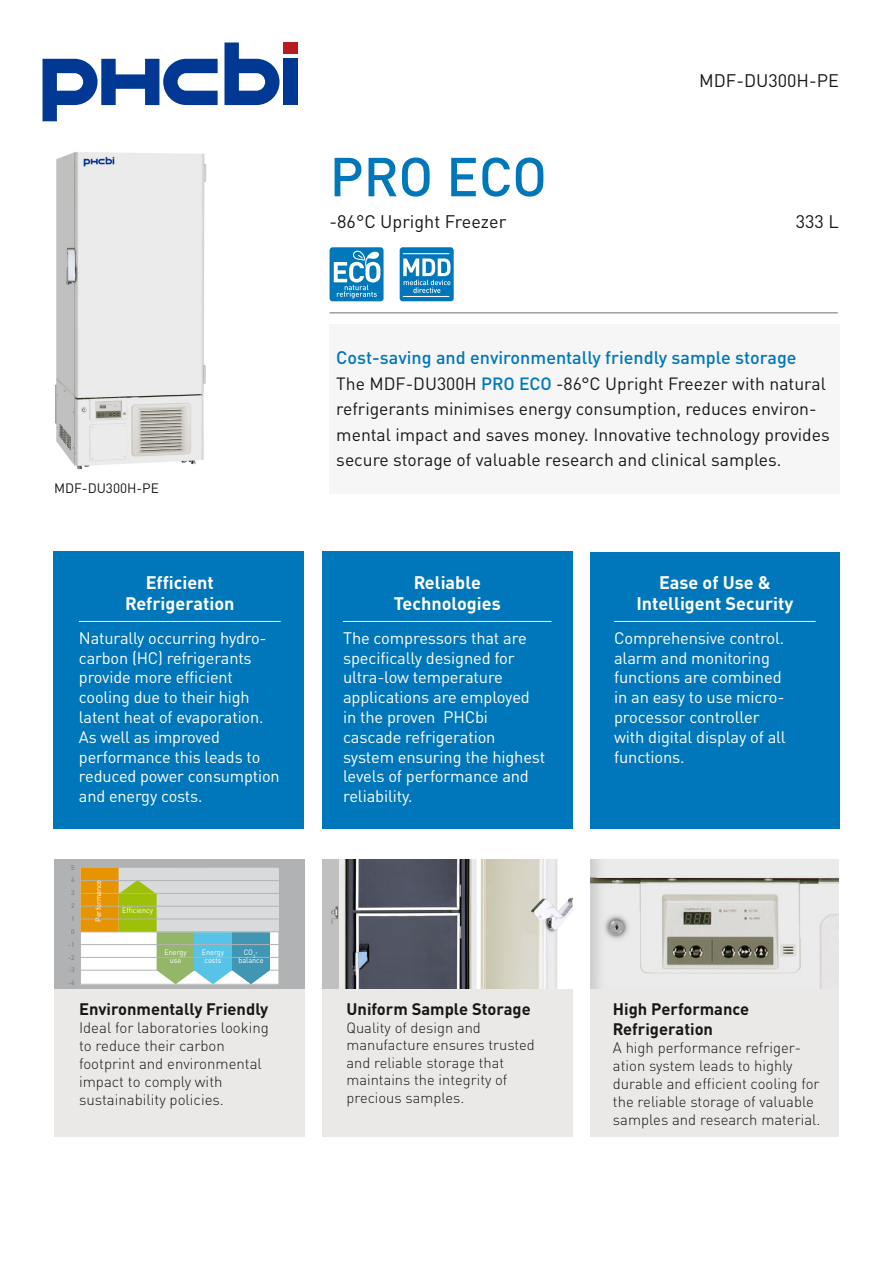
<style>
.page{position:relative;width:893px;height:1263px;background:#fff}
.page>*{position:absolute;margin:0;border:0;box-sizing:border-box;transform-origin:0 0}
.t1{font:500 54px "DINOT";letter-spacing:-.005em;color:#0077ba}
.t2{font:700 18px/21.6px "DINOT";color:#fff;text-align:center}
.t3{font:500 18px "DINOT";color:#0077ba}
.t4{font:18px "DINOT";color:#181716}
.t5{font:17.55px/25.5px "DINOT";color:#181716}
.t6{font:16.5px/19.8px "DINOT";letter-spacing:-.01em;color:#fff}
.t7{font:700 16.5px/19.8px "DINOT";color:#181716}
.t8{font:300 15px/18px "DINOT";color:#181716}
.t9{font:300 14.7px/17.7px "DINOT";color:#181716}
.t10{font:13.5px "DINOT";color:#181716}
.t11{font:7.65px/7.6px "DINOT";color:#fff;text-align:center;scale:.95 1}
.t12{font:6.75px/12.9px "DINOT";color:#707172;text-align:center}
.s1{font-weight:500;color:#0077ba}
</style>
<div class="page">
<div style="left:283px;top:59px;width:15px;height:46px;background:#003894"></div>
<svg style="left:43px;top:59px;width:175px;height:62px"></svg>
<svg style="left:224px;top:43px;width:56px;height:62px"></svg>
<div style="left:283px;top:43px;width:15px;height:11px;background:#b81c22"></div>
<div style="left:330px;top:324px;width:510px;height:169px;background:#f6f6f6"></div>
<hr style="left:330px;top:313px;width:508px;height:1px;background:#6e6e6e">
<div style="left:53px;top:551px;width:251px;height:278px;background:#0077ba"></div>
<div style="left:54px;top:859px;width:250px;height:278px;background:#ebe9e8"></div>
<div style="left:322px;top:859px;width:250px;height:278px;background:#ebe9e8"></div>
<div style="left:590px;top:859px;width:249px;height:278px;background:#ebe9e8"></div>
<div style="left:322px;top:551px;width:250px;height:278px;background:#0077ba"></div>
<div style="left:590px;top:552px;width:249px;height:276px;background:#0077ba"></div>
<hr style="left:79px;top:621px;width:202px;height:1px;background:#fff">
<svg style="left:330px;top:247px;width:54px;height:54px"></svg>
<hr style="left:343px;top:621px;width:208px;height:1px;background:#fff">
<hr style="left:614px;top:621px;width:202px;height:1px;background:#fff">
<svg style="left:400px;top:247px;width:54px;height:54px"></svg>
<hr style="left:403px;top:253px;width:46px;height:1px;background:#fff">
<hr style="left:403px;top:296px;width:46px;height:1px;background:#fff">
<img style="left:322px;top:859px;width:250px;height:129px">
<div style="left:54px;top:859px;width:250px;height:130px;background:#b1b2b3"></div>
<div style="left:80px;top:868px;width:199px;height:64px;background:#d9dadb"></div>
<svg style="left:81px;top:868px;width:189px;height:116px"></svg>
<hr style="left:81px;top:957px;width:198px;height:1px;background:#b1b3b4">
<hr style="left:81px;top:944px;width:198px;height:1px;background:#b1b3b4">
<hr style="left:81px;top:931px;width:198px;height:1px;background:#b1b3b4">
<hr style="left:81px;top:919px;width:198px;height:1px;background:#b1b3b4">
<hr style="left:81px;top:906px;width:198px;height:1px;background:#b1b3b4">
<hr style="left:81px;top:893px;width:198px;height:1px;background:#b1b3b4">
<hr style="left:81px;top:880px;width:198px;height:1px;background:#b1b3b4">
<img style="left:590px;top:859px;width:249px;height:129px">
<img style="left:55px;top:152px;width:152px;height:318px">
<p class="t10" style="left:54px;top:480px;width:106px">MDF-DU300H-PE</p>
<p class="t2" style="left:125px;top:571px;width:111px">Efficient<br>Refrigeration</p>
<p class="t6" style="left:79px;top:628px;width:202px">Naturally occurring hydro&shy;carbon (HC) refrigerants provide more efficient cooling due to their high latent heat of evaporation.<br>As well as improved performance this leads to reduced power consumption and energy costs.</p>
<p class="t12" style="left:68px;top:860px;width:8px">5<br>4<br>3<br>2<br>1<br>0 -1 -2 -3 -4</p>
<p class="t11" style="left:94px;top:922px;width:46px;rotate:-90deg">Performance</p>
<p class="t11" style="left:122px;top:906px;width:34px">Efficiency</p>
<p class="t11" style="left:164px;top:948px;width:25px">Energy use</p>
<p class="t11" style="left:202px;top:948px;width:25px">Energy costs</p>
<p class="t11" style="left:238px;top:948px;width:28px">CO<sub>2</sub>- balance</p>
<p class="t7" style="left:79px;top:998px;width:191px">Environmentally Friendly</p>
<p class="t8" style="left:79px;top:1018px;width:191px">Ideal for laboratories looking to reduce their carbon footprint and environmental impact to comply with sustainability policies.</p>
<h1 class="t1" style="left:330px;top:142px;width:219px">PRO ECO</h1>
<p class="t4" style="left:330px;top:210px;width:178px">-86°C Upright Freezer</p>
<p class="t4" style="left:699px;top:69px;width:141px">MDF-DU300H-PE</p>
<p class="t4" style="left:796px;top:210px;width:44px">333 L</p>
<p class="t3" style="left:336px;top:346px;width:462px">Cost-saving and environmentally friendly sample storage</p>
<p class="t5" style="left:336px;top:371px;width:495px">The MDF-DU300H <span class="s1">PRO ECO</span> -86°C Upright Freezer with natural refrigerants minimises energy consumption, reduces environ&shy;mental impact and saves money. Innovative technology provides secure storage of valuable research and clinical samples.</p>
<p class="t2" style="left:394px;top:571px;width:109px">Reliable<br>Technologies</p>
<p class="t6" style="left:343px;top:628px;width:204px">The compressors that are specifically designed for ultra-low temperature applications are employed in the proven PHCbi cascade refrigeration system ensuring the highest levels of performance and reliability.</p>
<p class="t2" style="left:636px;top:571px;width:159px">Ease of Use &amp;<br>Intelligent Security</p>
<p class="t6" style="left:614px;top:628px;width:173px">Comprehensive control. alarm and monitoring functions are combined in an easy to use micro&shy;processor controller with digital display of all functions.</p>
<p class="t7" style="left:346px;top:998px;width:186px">Uniform Sample Storage</p>
<p class="t9" style="left:346px;top:1018px;width:190px">Quality of design and manufacture ensures trusted and reliable storage that maintains the integrity of precious samples.</p>
<p class="t7" style="left:613px;top:998px;width:138px">High Performance<br>Refrigeration</p>
<p class="t8" style="left:613px;top:1038px;width:209px">A high performance refriger&shy;ation system leads to highly durable and efficient cooling for the reliable storage of valuable samples and research material.</p>
</div>
